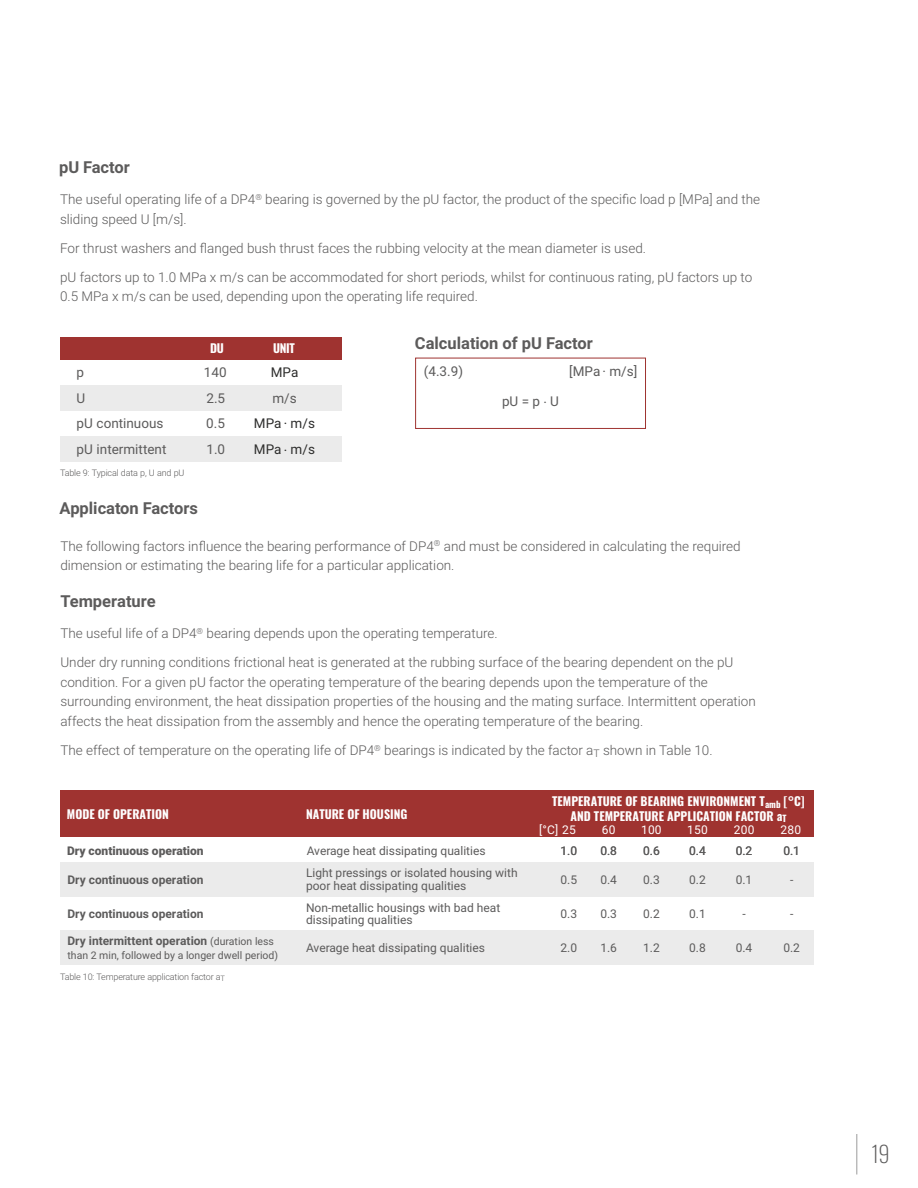
<style>
.page{position:relative;width:918px;height:1188px;background:#fff}
.page>*{position:absolute;margin:0;border:0;box-sizing:border-box;transform-origin:0 0}
.t1{font:200 22.5px "Oswald";color:#5c5b5b}
.t2{font:700 16.5px "Roboto";color:#5c5b5b}
.t3{font:300 13.5px/19.5px "Roboto";color:#5c5b5b}
.t4{font:13.5px "Roboto";color:#5c5b5b}
.t5{font:13.5px "Roboto";color:#2e2e2d}
.t6{font:12px/22.6px "Roboto";color:#5c5b5b}
.t7{font:700 12px "Oswald";color:#fefefe}
.t8{font:700 12px "Roboto";color:#5c5b5b}
.t9{font:900 12px "Roboto";color:#5c5b5b}
.t10{font:12px "Roboto";letter-spacing:.015em;color:#fefefe}
.t11{font:10.5px "Roboto";color:#5c5b5b}
.t12{font:300 9px "Roboto";letter-spacing:-.015em;color:#5c5b5b}
.t13{font:300 8.25px "Roboto";color:#5c5b5b}
.s1{font-weight:400;font-size:10.5px}
</style>
<div class="page">
<hr style="left:856px;top:1134px;width:1px;height:40px;background:#9c9c9c">
<div style="left:415px;top:358px;width:231px;height:71px;border:1px solid #9f3330"></div>
<div style="left:60px;top:385px;width:282px;height:25px;background:#ebebeb"></div>
<div style="left:60px;top:436px;width:282px;height:25px;background:#ebebeb"></div>
<div style="left:60px;top:337px;width:282px;height:22px;background:#9f3330"></div>
<div style="left:60px;top:863px;width:754px;height:34px;background:#ebebeb"></div>
<div style="left:60px;top:931px;width:754px;height:34px;background:#ebebeb"></div>
<div style="left:60px;top:790px;width:754px;height:47px;background:#9f3330"></div>
<p class="t2" style="left:59px;top:156px;width:72px">pU Factor</p>
<p class="t3" style="left:60px;top:191px;width:702px">The useful operating life of a DP4 bearing is governed by the pU factor, the product of the specific load p [MPa] and the sliding speed U [m/s].</p>
<p class="t3" style="left:60px;top:235px;width:694px;line-height:29.1px">For thrust washers and flanged bush thrust faces the rubbing velocity at the mean diameter is used.<br>pU factors up to 1.0 MPa x m/s can be accommodated for short periods, whilst for continuous rating, pU factors up to</p>
<p class="t3" style="left:60px;top:288px;width:419px">0.5 MPa x m/s can be used, depending upon the operating life required.</p>
<p class="t13" style="left:255px;top:194px;width:8px">®</p>
<p class="t4" style="left:76px;top:367px;width:9px">p</p>
<p class="t4" style="left:76px;top:418px;width:89px">pU continuous</p>
<p class="t4" style="left:76px;top:393px;width:10px">U</p>
<p class="t7" style="left:210px;top:340px;width:15px">DU</p>
<p class="t7" style="left:273px;top:340px;width:23px">UNIT</p>
<p class="t5" style="left:271px;top:367px;width:29px">MPa</p>
<p class="t4" style="left:204px;top:367px;width:24px">140</p>
<p class="t4" style="left:206px;top:393px;width:20px">2.5</p>
<p class="t4" style="left:206px;top:418px;width:20px">0.5</p>
<p class="t4" style="left:272px;top:393px;width:26px">m/s</p>
<p class="t5" style="left:254px;top:418px;width:63px">MPa . m/s</p>
<p class="t4" style="left:76px;top:444px;width:91px">pU intermittent</p>
<p class="t4" style="left:207px;top:444px;width:20px">1.0</p>
<p class="t5" style="left:254px;top:444px;width:63px">MPa . m/s</p>
<p class="t12" style="left:60px;top:470px;width:126px">Table 9: Typical data p, U and pU</p>
<p class="t2" style="left:59px;top:497px;width:140px">Applicaton Factors</p>
<p class="t2" style="left:415px;top:332px;width:180px">Calculation of pU Factor</p>
<p class="t4" style="left:569px;top:365px;width:70px">[MPa m/s]</p>
<p class="t4" style="left:424px;top:366px;width:41px">(4.3.9)</p>
<p class="t4" style="left:603px;top:362px;width:5px">.</p>
<p class="t4" style="left:502px;top:396px;width:58px">pU = p . U</p>
<p class="t3" style="left:60px;top:537px;width:682px">The following factors influence the bearing performance of DP4 and must be considered in calculating the required dimension or estimating the bearing life for a particular application.</p>
<p class="t2" style="left:60px;top:590px;width:97px">Temperature</p>
<p class="t13" style="left:197px;top:628px;width:8px">®</p>
<p class="t13" style="left:434px;top:540px;width:8px">®</p>
<p class="t3" style="left:60px;top:620px;width:675px;line-height:29.1px">The useful life of a DP4 bearing depends upon the operating temperature.<br>Under dry running conditions frictional heat is generated at the rubbing surface of the bearing dependent on the pU</p>
<p class="t3" style="left:60px;top:674px;width:697px">condition. For a given pU factor the operating temperature of the bearing depends upon the temperature of the surrounding environment, the heat dissipation properties of the housing and the mating surface. Intermittent operation affects the heat dissipation from the assembly and hence the operating temperature of the bearing.</p>
<p class="t13" style="left:374px;top:745px;width:8px">®</p>
<p class="t3" style="left:60px;top:742px;width:654px">The effect of temperature on the operating life of DP4 bearings is indicated by the factor a<sub>T</sub> shown in Table 10.</p>
<p class="t7" style="left:552px;top:793px;width:254px">TEMPERATURE OF BEARING ENVIRONMENT T<sub>amb</sub> [°C]</p>
<p class="t7" style="left:306px;top:806px;width:103px">NATURE OF HOUSING</p>
<p class="t7" style="left:67px;top:806px;width:103px">MODE OF OPERATION</p>
<p class="t7" style="left:571px;top:807px;width:217px">AND TEMPERATURE APPLICATION FACTOR a<sub>T</sub></p>
<p class="t9" style="left:67px;top:846px;width:138px">Dry continuous operation</p>
<p class="t6" style="left:306px;top:841px;width:213px">Average heat dissipating qualities<br>Light pressings or isolated housing with</p>
<p class="t6" style="left:306px;top:876px;width:162px">poor heat dissipating qualities</p>
<p class="t10" style="left:539px;top:825px;width:38px">[°C] 25</p>
<p class="t10" style="left:602px;top:825px;width:15px">60</p>
<p class="t10" style="left:641px;top:825px;width:22px">100</p>
<p class="t10" style="left:687px;top:825px;width:22px">150</p>
<p class="t10" style="left:734px;top:825px;width:22px">200</p>
<p class="t10" style="left:781px;top:825px;width:22px">280</p>
<p class="t6" style="left:560px;top:869px;width:18px">0.5</p>
<p class="t6" style="left:560px;top:903px;width:18px">0.3</p>
<p class="t6" style="left:560px;top:937px;width:18px">2.0</p>
<p class="t6" style="left:560px;top:840px;width:18px">1.0</p>
<p class="t6" style="left:600px;top:840px;width:18px">0.8</p>
<p class="t6" style="left:643px;top:840px;width:18px">0.6</p>
<p class="t6" style="left:689px;top:840px;width:18px">0.4</p>
<p class="t6" style="left:736px;top:840px;width:18px">0.2</p>
<p class="t6" style="left:783px;top:840px;width:18px">0.1</p>
<p class="t8" style="left:67px;top:871px;width:138px">Dry continuous operation</p>
<p class="t6" style="left:600px;top:869px;width:18px">0.4</p>
<p class="t6" style="left:600px;top:903px;width:18px">0.3</p>
<p class="t6" style="left:600px;top:937px;width:18px">1.6</p>
<p class="t6" style="left:643px;top:869px;width:18px">0.3</p>
<p class="t6" style="left:643px;top:903px;width:18px">0.2</p>
<p class="t6" style="left:643px;top:937px;width:18px">1.2</p>
<p class="t6" style="left:689px;top:869px;width:18px">0.2</p>
<p class="t6" style="left:689px;top:903px;width:18px">0.1</p>
<p class="t6" style="left:689px;top:937px;width:18px">0.8</p>
<p class="t6" style="left:736px;top:869px;width:18px">0.1</p>
<p class="t6" style="left:742px;top:903px;width:5px">-</p>
<p class="t6" style="left:736px;top:937px;width:18px">0.4</p>
<p class="t6" style="left:790px;top:869px;width:5px">-</p>
<p class="t6" style="left:790px;top:903px;width:5px">-</p>
<p class="t6" style="left:783px;top:937px;width:18px">0.2</p>
<p class="t6" style="left:306px;top:902px;width:196px;line-height:12.9px">Non-metallic housings with bad heat dissipating qualities</p>
<p class="t8" style="left:67px;top:905px;width:138px">Dry continuous operation</p>
<p class="t8" style="left:67px;top:933px;width:208px">Dry intermittent operation <span class="s1">(duration less</span></p>
<p class="t11" style="left:67px;top:951px;width:212px">than 2 min, followed by a longer dwell period)</p>
<p class="t6" style="left:306px;top:938px;width:181px">Average heat dissipating qualities</p>
<p class="t12" style="left:60px;top:973px;width:167px">Table 10: Temperature application factor a<sub>T</sub></p>
<h1 class="t1" style="left:870px;top:1139px;width:21px">19</h1>
</div>
